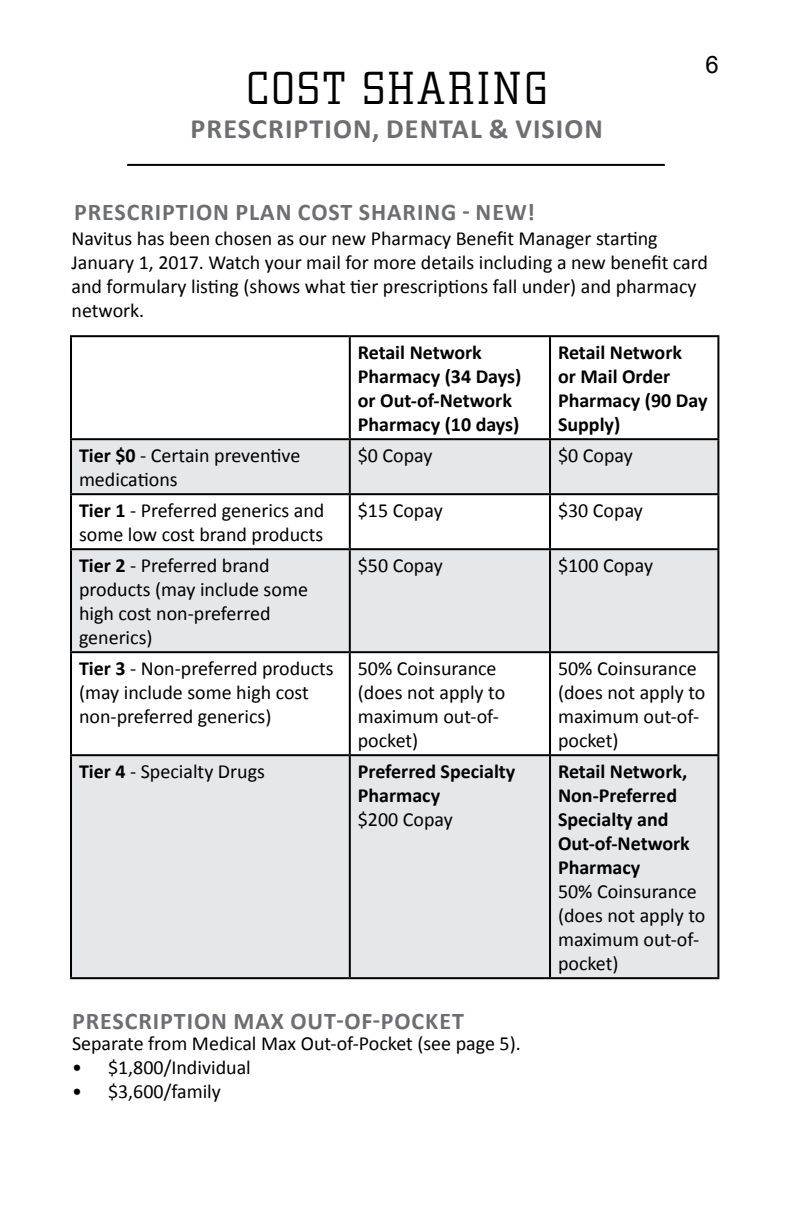
<style>
.page{position:relative;width:792px;height:1224px;background:#fff}
.page>*{position:absolute;margin:0;border:0;box-sizing:border-box;transform-origin:0 0}
.t1{font:48px "City D Ligh";letter-spacing:.05em;color:#000}
.t2{font:700 28px "Calibri";letter-spacing:.04em;color:#6d6e71}
.t3{font:700 24px "Calibri";letter-spacing:.04em;color:#6d6e71}
.t4{font:24px "Arial";color:#000}
.t5{font:20px/24px "Calibri";color:#000}
.t6{font:700 20px/24px "Calibri";color:#000}
.s1{font-weight:700}
</style>
<div class="page">
<hr style="left:127px;top:164px;width:538px;height:2px;background:#000">
<svg style="left:72px;top:440px;width:645px;height:537px;fill:#e6e7e8"></svg>
<hr style="left:70px;top:335px;width:280px;height:2px;background:#000">
<hr style="left:70px;top:337px;width:2px;height:101px;background:#000">
<hr style="left:350px;top:335px;width:200px;height:2px;background:#000">
<hr style="left:349px;top:337px;width:2px;height:101px;background:#000">
<hr style="left:550px;top:335px;width:169px;height:2px;background:#000">
<hr style="left:549px;top:337px;width:2px;height:101px;background:#000">
<hr style="left:717px;top:337px;width:2px;height:101px;background:#000">
<hr style="left:70px;top:438px;width:280px;height:2px;background:#000">
<hr style="left:70px;top:440px;width:2px;height:53px;background:#000">
<hr style="left:350px;top:438px;width:200px;height:2px;background:#000">
<hr style="left:349px;top:440px;width:2px;height:53px;background:#000">
<hr style="left:550px;top:438px;width:169px;height:2px;background:#000">
<hr style="left:549px;top:440px;width:2px;height:53px;background:#000">
<hr style="left:717px;top:440px;width:2px;height:53px;background:#000">
<hr style="left:70px;top:493px;width:280px;height:2px;background:#000">
<hr style="left:70px;top:495px;width:2px;height:53px;background:#000">
<hr style="left:350px;top:493px;width:200px;height:2px;background:#000">
<hr style="left:349px;top:495px;width:2px;height:53px;background:#000">
<hr style="left:550px;top:493px;width:169px;height:2px;background:#000">
<hr style="left:549px;top:495px;width:2px;height:53px;background:#000">
<hr style="left:717px;top:495px;width:2px;height:53px;background:#000">
<hr style="left:70px;top:548px;width:280px;height:2px;background:#000">
<hr style="left:70px;top:550px;width:2px;height:101px;background:#000">
<hr style="left:350px;top:548px;width:200px;height:2px;background:#000">
<hr style="left:349px;top:550px;width:2px;height:101px;background:#000">
<hr style="left:550px;top:548px;width:169px;height:2px;background:#000">
<hr style="left:549px;top:550px;width:2px;height:101px;background:#000">
<hr style="left:717px;top:550px;width:2px;height:101px;background:#000">
<hr style="left:70px;top:651px;width:280px;height:2px;background:#000">
<hr style="left:70px;top:653px;width:2px;height:101px;background:#000">
<hr style="left:350px;top:651px;width:200px;height:2px;background:#000">
<hr style="left:349px;top:653px;width:2px;height:101px;background:#000">
<hr style="left:550px;top:651px;width:169px;height:2px;background:#000">
<hr style="left:549px;top:653px;width:2px;height:101px;background:#000">
<hr style="left:717px;top:653px;width:2px;height:101px;background:#000">
<hr style="left:70px;top:754px;width:280px;height:2px;background:#000">
<hr style="left:70px;top:756px;width:2px;height:221px;background:#000">
<hr style="left:350px;top:754px;width:200px;height:2px;background:#000">
<hr style="left:349px;top:756px;width:2px;height:221px;background:#000">
<hr style="left:550px;top:754px;width:169px;height:2px;background:#000">
<hr style="left:549px;top:756px;width:2px;height:221px;background:#000">
<hr style="left:717px;top:756px;width:2px;height:221px;background:#000">
<hr style="left:70px;top:977px;width:280px;height:2px;background:#000">
<hr style="left:350px;top:977px;width:200px;height:2px;background:#000">
<hr style="left:550px;top:977px;width:169px;height:2px;background:#000">
<h1 class="t1" style="left:246px;top:63px;width:302px">COST SHARING</h1>
<h2 class="t2" style="left:191px;top:110px;width:414px">PRESCRIPTION, DENTAL &amp; VISION</h2>
<p class="t4" style="left:706px;top:49px;width:15px">6</p>
<p class="t3" style="left:74px;top:197px;width:463px">PRESCRIPTION PLAN COST SHARING - NEW!</p>
<p class="t5" style="left:72px;top:226px;width:638px">Navitus has been chosen as our new Pharmacy Benefit Manager starting January 1, 2017. Watch your mail for more details including a new benefit card and formulary listing (shows what tier prescriptions fall under) and pharmacy network.</p>
<p class="t6" style="left:358px;top:341px;width:165px">Retail Network<br>Pharmacy (34 Days) or Out-of-Network<br>Pharmacy (10 days)</p>
<p class="t6" style="left:558px;top:341px;width:151px">Retail Network<br>or Mail Order<br>Pharmacy (90 Day<br>Supply)</p>
<p class="t5" style="left:79px;top:444px;width:223px"><span class="s1">Tier $0</span> - Certain preventive medications</p>
<p class="t5" style="left:358px;top:444px;width:76px">$0 Copay</p>
<p class="t5" style="left:558px;top:444px;width:76px">$0 Copay</p>
<p class="t5" style="left:79px;top:499px;width:247px"><span class="s1">Tier 1</span> - Preferred generics and some low cost brand products</p>
<p class="t5" style="left:358px;top:499px;width:86px">$15 Copay</p>
<p class="t5" style="left:558px;top:499px;width:86px">$30 Copay</p>
<p class="t5" style="left:79px;top:554px;width:230px"><span class="s1">Tier 2</span> - Preferred brand products (may include some high cost non-preferred generics)</p>
<p class="t5" style="left:358px;top:554px;width:86px">$50 Copay</p>
<p class="t5" style="left:558px;top:554px;width:97px">$100 Copay</p>
<p class="t5" style="left:79px;top:657px;width:256px"><span class="s1">Tier 3</span> - Non-preferred products (may include some high cost non-preferred generics)</p>
<p class="t5" style="left:358px;top:657px;width:149px">50% Coinsurance (does not apply to maximum out-of&shy;pocket)</p>
<p class="t5" style="left:558px;top:657px;width:149px">50% Coinsurance (does not apply to maximum out-of&shy;pocket)</p>
<p class="t5" style="left:79px;top:760px;width:187px"><span class="s1">Tier 4</span> - Specialty Drugs</p>
<p class="t6" style="left:358px;top:760px;width:159px">Preferred Specialty<br>Pharmacy</p>
<p class="t5" style="left:358px;top:808px;width:97px">$200 Copay</p>
<p class="t6" style="left:558px;top:760px;width:133px">Retail Network,<br>Non-Preferred<br>Specialty and<br>Out-of-Network<br>Pharmacy</p>
<p class="t5" style="left:558px;top:880px;width:149px">50% Coinsurance (does not apply to maximum out-of&shy;pocket)</p>
<p class="t3" style="left:72px;top:1006px;width:393px">PRESCRIPTION MAX OUT-OF-POCKET</p>
<p class="t5" style="left:72px;top:1032px;width:450px">Separate from Medical Max Out-of-Pocket (see page 5).</p>
<p class="t5" style="left:72px;top:1056px;width:180px">• $1,800/Individual</p>
<p class="t5" style="left:72px;top:1080px;width:150px">• $3,600/family</p>
</div>
